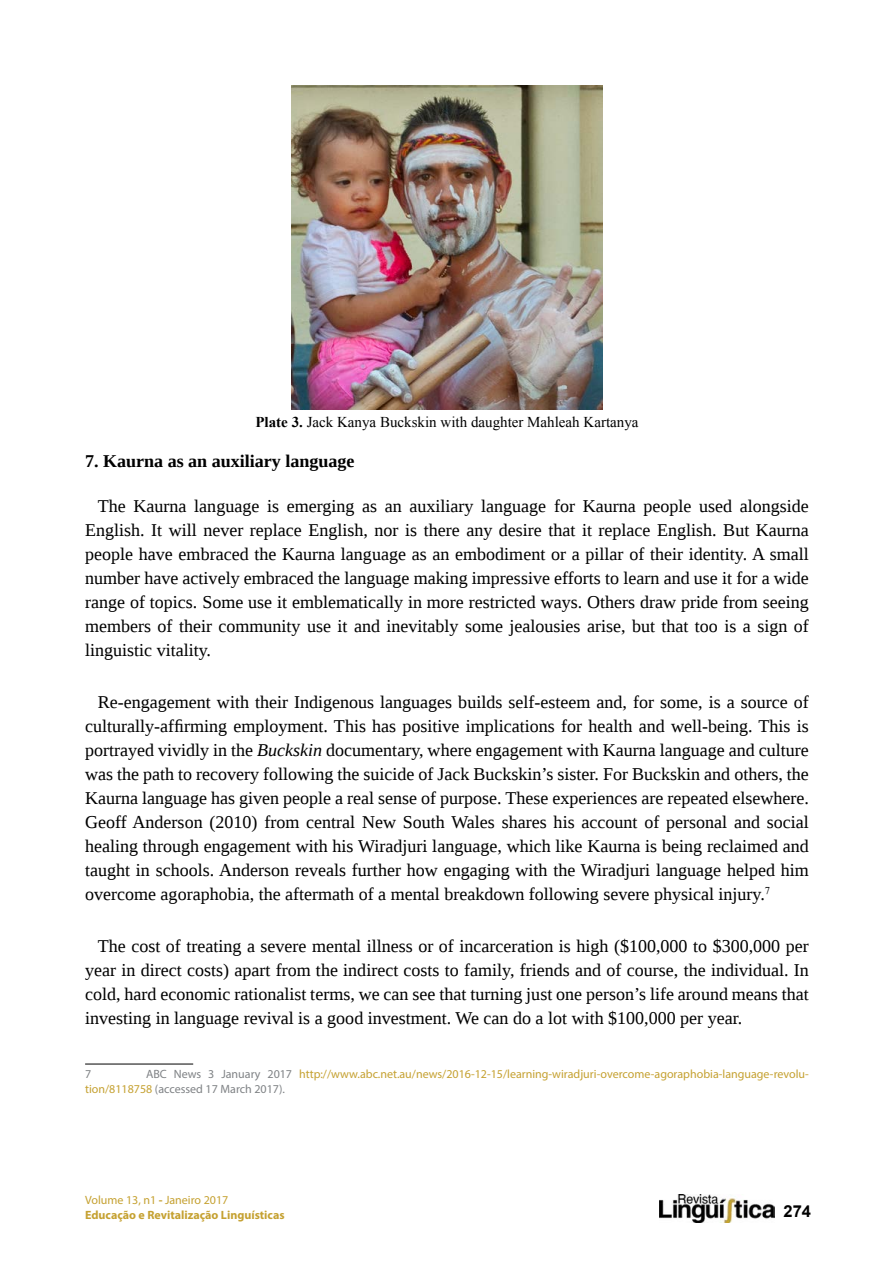
<style>
.page{position:relative;width:894px;height:1263px;background:#fff}
.page>*{position:absolute;margin:0;border:0;box-sizing:border-box;transform-origin:0 0}
.t1{font:18px/24px "Liberation Serif";color:#000;text-align:justify}
.t2{font:700 18px "Liberation Serif";color:#000}
.t3{font:700 16.5px "Arial";color:#000}
.t4{font:15px "Times New Roman";color:#000}
.t5{font:12px/14.4px "Myriad Pro";color:#c5a131}
.t6{font:700 12px/14.4px "Myriad Pro";color:#c5a131}
.t7{font:12px "Myriad Pro";color:#7f8285}
.s1{font-weight:700}
.s2{font-style:italic}
.s3{color:#7f8285}
.s4{font-weight:400}
</style>
<div class="page">
<img style="left:659px;top:1194px;width:115px;height:28px">
<img style="left:291px;top:85px;width:311px;height:324px">
<hr style="left:85px;top:1063px;width:108px;height:1px;background:#000">
<p class="t4" style="left:255px;top:412px;width:384px"><span class="s1">Plate 3.</span> Jack Kanya Buckskin with daughter Mahleah Kartanya</p>
<p class="t2" style="left:85px;top:449px;width:271px">7. Kaurna as an auxiliary language</p>
<p class="t1" style="left:85px;top:494px;width:725px;text-indent:13px">The Kaurna language is emerging as an auxiliary language for Kaurna people used alongside English. It will never replace English, nor is there any desire that it replace English. But Kaurna people have embraced the Kaurna language as an embodiment or a pillar of their identity. A small number have actively embraced the language making impressive efforts to learn and use it for a wide range of topics. Some use it emblematically in more restricted ways. Others draw pride from seeing members of their community use it and inevitably some jealousies arise, but that too is a sign of linguistic vitality.</p>
<p class="t1" style="left:85px;top:690px;width:725px;text-indent:13px">Re-engagement with their Indigenous languages builds self-esteem and, for some, is a source of culturally-affirming employment. This has positive implications for health and well-being. This is portrayed vividly in the <span class="s2">Buckskin</span> documentary, where engagement with Kaurna language and culture was the path to recovery following the suicide of Jack Buckskin’s sister. For Buckskin and others, the Kaurna language has given people a real sense of purpose. These experiences are repeated elsewhere.<br>Geoff Anderson (2010) from central New South Wales shares his account of personal and social healing through engagement with his Wiradjuri language, which like Kaurna is being reclaimed and taught in schools. Anderson reveals further how engaging with the Wiradjuri language helped him overcome agoraphobia, the aftermath of a mental breakdown following severe physical injury.<sup>7</sup></p>
<p class="t1" style="left:85px;top:934px;width:725px;text-indent:13px">The cost of treating a severe mental illness or of incarceration is high ($100,000 to $300,000 per year in direct costs) apart from the indirect costs to family, friends and of course, the individual. In cold, hard economic rationalist terms, we can see that turning just one person’s life around means that investing in language revival is a good investment. We can do a lot with $100,000 per year.</p>
<p class="t5" style="left:85px;top:1067px;width:725px;text-indent:61px"><span class="s3">ABC News 3 January 2017</span> http://www.abc.net.au/news/2016-12-15/learning-wiradjuri-overcome-agoraphobia-language-revolu&shy;tion/8118758 <span class="s3">(accessed 17 March 2017).</span></p>
<p class="t7" style="left:85px;top:1067px;width:8px">7</p>
<p class="t6" style="left:85px;top:1192px;width:201px"><span class="s4">Volume 13, n1</span> - <span class="s4">Janeiro 2017<br></span>Educação e Revitalização Linguísticas</p>
<p class="t3" style="left:783px;top:1199px;width:29px">274</p>
</div>
